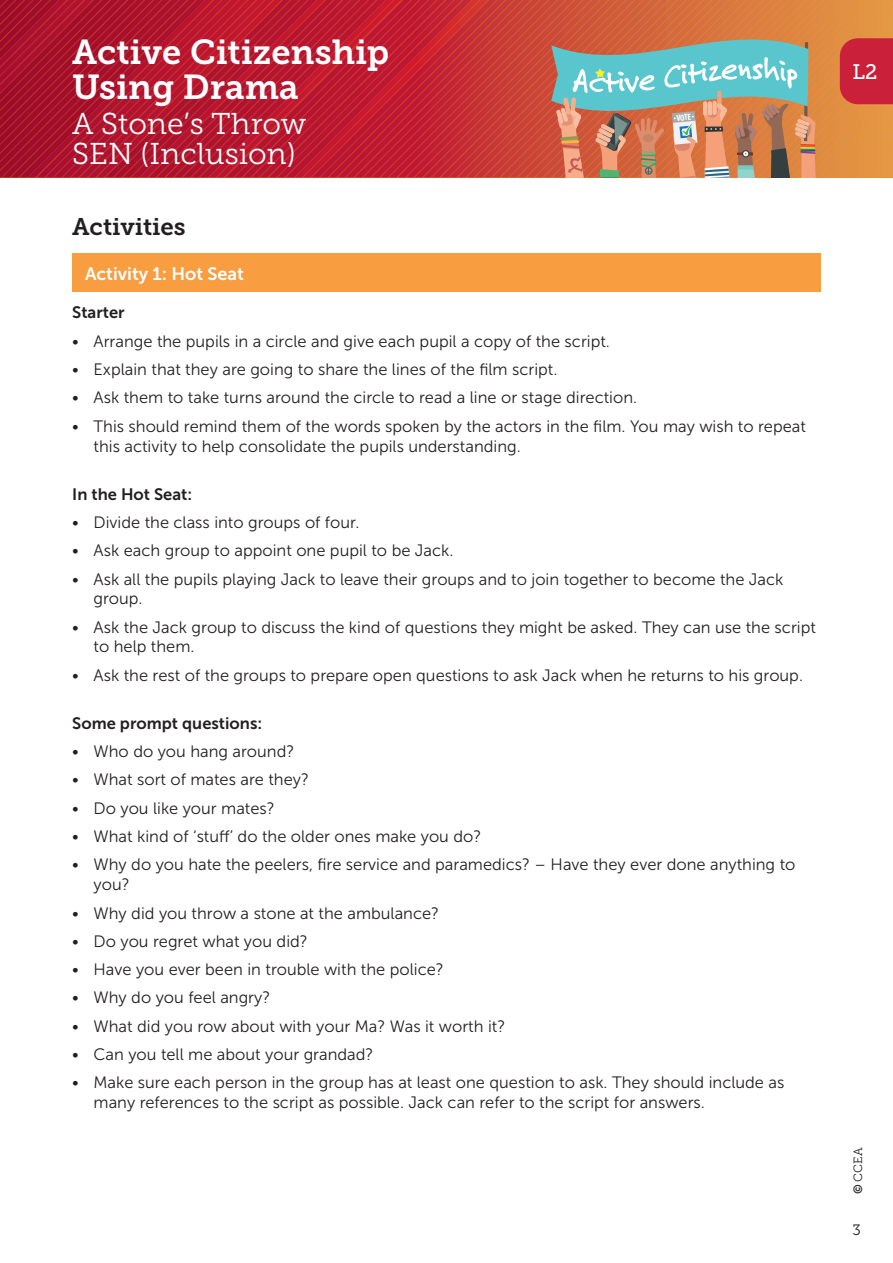
<style>
.page{position:relative;width:893px;height:1263px;background:#fff}
.page>*{position:absolute;margin:0;border:0;box-sizing:border-box;transform-origin:0 0}
.t1{font:34.5px/34.5px "Museo Slab 700";color:#fff}
.t2{font:30px/30px "Museo Slab 300";color:#fff}
.H1{font:24px "Museo Slab 700";color:#231f20}
.Body_Text{font:21px "Museo Slab 500";color:#fff}
.Table-H1-Activity-ti{font:18px "Museo Sans 700";color:#fff}
.t3{font:16.5px/19.8px "Museo Sans 300";color:#231f20}
.Body_Text-2{font:16.5px "Museo Sans 700";color:#231f20}
.t4{font:15px "Museo Slab 300";color:#231f20}
.t5{font:12px "Museo Slab 300";color:#231f20}
.t6{font:700 condensed 9px "Myriad Pro";color:#fff}
.s1{font-family:"Museo Sans 700"}
</style>
<div class="page">
<img style="left:1px;top:0;width:9px;height:178px">
<img style="left:10px;top:0;width:8px;height:178px">
<img style="left:18px;top:0;width:10px;height:178px">
<img style="left:28px;top:0;width:7px;height:178px">
<img style="left:35px;top:0;width:9px;height:178px">
<img style="left:44px;top:0;width:9px;height:178px">
<img style="left:53px;top:0;width:8px;height:178px">
<img style="left:61px;top:0;width:9px;height:178px">
<img style="left:70px;top:0;width:8px;height:178px">
<img style="left:78px;top:0;width:9px;height:178px">
<img style="left:87px;top:0;width:9px;height:178px">
<img style="left:96px;top:0;width:8px;height:178px">
<img style="left:104px;top:0;width:9px;height:178px">
<img style="left:113px;top:0;width:8px;height:178px">
<img style="left:121px;top:0;width:9px;height:178px">
<img style="left:130px;top:0;width:9px;height:178px">
<img style="left:139px;top:0;width:8px;height:178px">
<img style="left:147px;top:0;width:9px;height:178px">
<img style="left:156px;top:0;width:8px;height:178px">
<img style="left:164px;top:0;width:9px;height:178px">
<img style="left:173px;top:0;width:17px;height:178px">
<img style="left:190px;top:0;width:9px;height:178px">
<img style="left:199px;top:0;width:9px;height:178px">
<img style="left:208px;top:0;width:8px;height:178px">
<img style="left:216px;top:0;width:9px;height:178px">
<img style="left:225px;top:0;width:8px;height:178px">
<img style="left:233px;top:0;width:9px;height:178px">
<img style="left:242px;top:0;width:8px;height:178px">
<img style="left:250px;top:0;width:9px;height:178px">
<img style="left:259px;top:0;width:8px;height:178px">
<img style="left:267px;top:0;width:9px;height:178px">
<img style="left:276px;top:0;width:9px;height:178px">
<img style="left:285px;top:0;width:9px;height:178px">
<img style="left:294px;top:0;width:8px;height:178px">
<img style="left:302px;top:0;width:8px;height:178px">
<img style="left:310px;top:0;width:9px;height:178px">
<img style="left:319px;top:0;width:9px;height:178px">
<img style="left:328px;top:0;width:8px;height:178px">
<img style="left:336px;top:0;width:9px;height:178px">
<img style="left:345px;top:0;width:8px;height:178px">
<img style="left:353px;top:0;width:9px;height:178px">
<img style="left:362px;top:0;width:9px;height:178px">
<img style="left:371px;top:0;width:8px;height:178px">
<img style="left:379px;top:0;width:9px;height:178px">
<img style="left:388px;top:0;width:8px;height:178px">
<img style="left:396px;top:0;width:9px;height:178px">
<img style="left:405px;top:0;width:8px;height:178px">
<img style="left:413px;top:0;width:9px;height:178px">
<img style="left:422px;top:0;width:9px;height:178px">
<img style="left:431px;top:0;width:8px;height:178px">
<img style="left:439px;top:0;width:9px;height:178px">
<img style="left:448px;top:0;width:17px;height:178px">
<img style="left:465px;top:0;width:9px;height:178px">
<img style="left:474px;top:0;width:8px;height:178px">
<img style="left:482px;top:0;width:9px;height:178px">
<img style="left:491px;top:0;width:9px;height:178px">
<img style="left:500px;top:0;width:8px;height:178px">
<img style="left:508px;top:0;width:9px;height:178px">
<img style="left:517px;top:0;width:8px;height:178px">
<img style="left:525px;top:0;width:9px;height:178px">
<img style="left:534px;top:0;width:8px;height:178px">
<img style="left:542px;top:0;width:9px;height:178px">
<img style="left:714px;top:0;width:179px;height:35px">
<img style="left:723px;top:8px;width:170px;height:27px">
<img style="left:732px;top:16px;width:161px;height:19px">
<img style="left:740px;top:25px;width:153px;height:10px">
<img style="left:749px;top:33px;width:144px;height:9px">
<img style="left:816px;top:76px;width:24px;height:9px">
<img style="left:816px;top:85px;width:24px;height:9px">
<img style="left:816px;top:94px;width:24px;height:84px">
<img style="left:817px;top:102px;width:76px;height:76px">
<img style="left:826px;top:111px;width:67px;height:67px">
<img style="left:835px;top:119px;width:58px;height:59px">
<img style="left:843px;top:128px;width:50px;height:50px">
<img style="left:852px;top:137px;width:41px;height:41px">
<img style="left:860px;top:145px;width:33px;height:33px">
<img style="left:869px;top:154px;width:24px;height:24px">
<img style="left:878px;top:162px;width:15px;height:16px">
<svg style="left:886px;top:171px;width:7px;height:7px"></svg>
<svg style="left:551px;top:35px;width:265px;height:143px;background:#a89a84"></svg>
<div style="left:840px;top:38px;width:53px;height:66px;background:#ca203a"></div>
<div style="left:72px;top:254px;width:749px;height:38px;background:#f89d40"></div>
<h1 class="t1" style="left:72px;top:35px;width:319px">Active Citizenship<br>Using Drama</h1>
<h2 class="t2" style="left:72px;top:109px;width:236px">A Stone’s Throw<br>SEN (Inclusion)</h2>
<p class="t6" style="left:676px;top:113px;width:16px;rotate:-6deg">VOTE</p>
<p class="H1" style="left:72px;top:213px;width:115px">Activities</p>
<p class="Table-H1-Activity-ti" style="left:85px;top:263px;width:160px">Activity 1: Hot Seat</p>
<p class="Body_Text-2" style="left:72px;top:304px;width:54px">Starter</p>
<p class="t3" style="left:72px;top:331px;width:539px">• Arrange the pupils in a circle and give each pupil a copy of the script.</p>
<p class="t3" style="left:72px;top:360px;width:487px">• Explain that they are going to share the lines of the film script.</p>
<p class="t3" style="left:72px;top:388px;width:566px">• Ask them to take turns around the circle to read a line or stage direction.</p>
<p class="t3" style="left:94px;top:416px;width:714px;text-indent:-21px">• This should remind them of the words spoken by the actors in the film. You may wish to repeat this activity to help consolidate the pupils understanding.</p>
<p class="Body_Text-2" style="left:72px;top:485px;width:121px">In the Hot Seat:</p>
<p class="t3" style="left:72px;top:512px;width:289px">• Divide the class into groups of four.</p>
<p class="t3" style="left:72px;top:541px;width:383px">• Ask each group to appoint one pupil to be Jack.</p>
<p class="t3" style="left:94px;top:569px;width:691px;text-indent:-21px">• Ask all the pupils playing Jack to leave their groups and to join together to become the Jack group.</p>
<p class="t3" style="left:94px;top:617px;width:724px;text-indent:-21px">• Ask the Jack group to discuss the kind of questions they might be asked. They can use the script to help them.</p>
<p class="t3" style="left:72px;top:665px;width:732px">• Ask the rest of the groups to prepare open questions to ask Jack when he returns to his group.</p>
<p class="Body_Text-2" style="left:72px;top:714px;width:191px">Some prompt questions:</p>
<p class="t3" style="left:72px;top:742px;width:224px">• Who do you hang around?</p>
<p class="t3" style="left:72px;top:770px;width:238px">• What sort of mates are they?</p>
<p class="t3" style="left:72px;top:798px;width:204px">• Do you like your mates?</p>
<p class="t3" style="left:72px;top:827px;width:411px">• What kind of ‘stuff’ do the older ones make you do?</p>
<p class="t3" style="left:94px;top:855px;width:703px;text-indent:-21px">• Why do you hate the peelers, fire service and paramedics? – Have they ever done anything to you?</p>
<p class="t3" style="left:72px;top:903px;width:368px">• Why did you throw a stone at the ambulance?</p>
<p class="t3" style="left:72px;top:931px;width:237px">• Do you regret what you did?</p>
<p class="t3" style="left:72px;top:960px;width:373px">• Have you ever been in trouble with the police?</p>
<p class="t3" style="left:72px;top:988px;width:200px">• Why do you feel angry?</p>
<p class="t3" style="left:72px;top:1016px;width:434px">• What did you row about with your Ma? Was it worth it?</p>
<p class="t3" style="left:72px;top:1044px;width:303px">• Can you tell me about your grandad?</p>
<p class="t3" style="left:94px;top:1073px;width:692px;text-indent:-21px">• Make sure each person in the group has at least one question to ask. They should include as many references to the script as possible. Jack can refer to the script for answers.</p>
<p class="Body_Text" style="left:852px;top:60px;width:26px">L2</p>
<p class="t5" style="left:851px;top:1194px;width:49px;rotate:-90deg"><span class="s1">©</span> CCEA</p>
<p class="t4" style="left:852px;top:1222px;width:10px">3</p>
</div>
